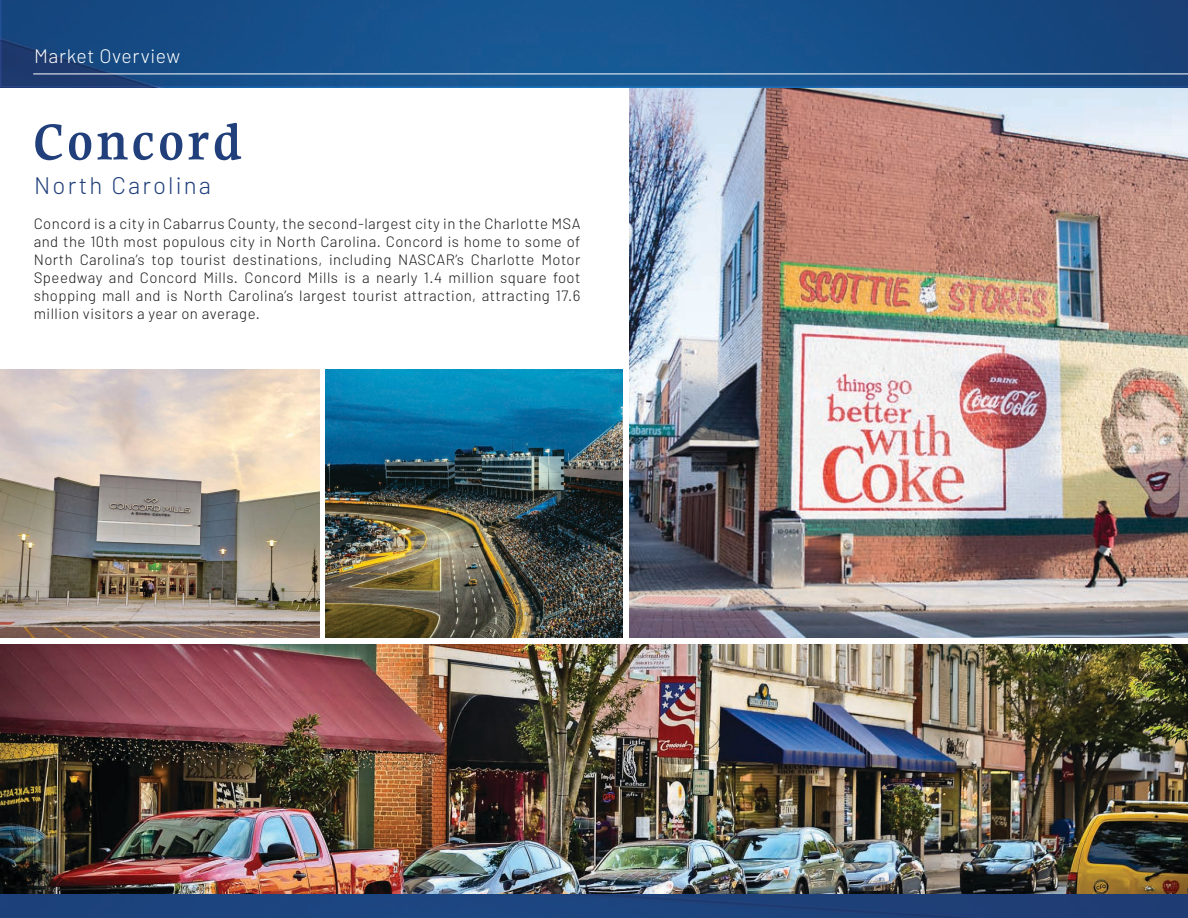
<style>
.page{position:relative;width:1188px;height:918px;background:#fff}
.page>*{position:absolute;margin:0;border:0;box-sizing:border-box;transform-origin:0 0}
.t1{font:700 55.5px "Gupter";letter-spacing:.07em;color:#203f7b}
.t2{font:300 24px "Barlow";letter-spacing:.09em;color:#203f7b}
.t3{font:300 19.5px "Barlow";letter-spacing:.03em;color:#fff}
.t4{font:300 15px/18px "Barlow";letter-spacing:.03em;color:#191919;text-align:justify}
</style>
<div class="page">
<img style="left:0;top:644px;width:1188px;height:250px">
<img style="left:629px;top:88px;width:559px;height:549px">
<img style="left:0;top:370px;width:319px;height:267px">
<img style="left:326px;top:370px;width:296px;height:267px">
<div style="left:0;top:894px;width:1188px;height:24px;background:#223f7a"></div>
<svg style="left:0;top:0;width:1188px;height:88px;background:#184f89"></svg>
<hr style="left:33px;top:74px;width:1155px;height:1px;background:#fff">
<p class="t3" style="left:34px;top:44px;width:148px">Market Overview</p>
<p class="t1" style="left:33px;top:113px;width:211px">Concord</p>
<p class="t2" style="left:34px;top:170px;width:178px">North Carolina</p>
<p class="t4" style="left:34px;top:214px;width:548px">Concord is a city in Cabarrus County, the second-largest city in the Charlotte MSA and the 10th most populous city in North Carolina. Concord is home to some of North Carolina’s top tourist destinations, including NASCAR’s Charlotte Motor Speedway and Concord Mills. Concord Mills is a nearly 1.4 million square foot shopping mall and is North Carolina’s largest tourist attraction, attracting 17.6 million visitors a year on average.</p>
</div>
